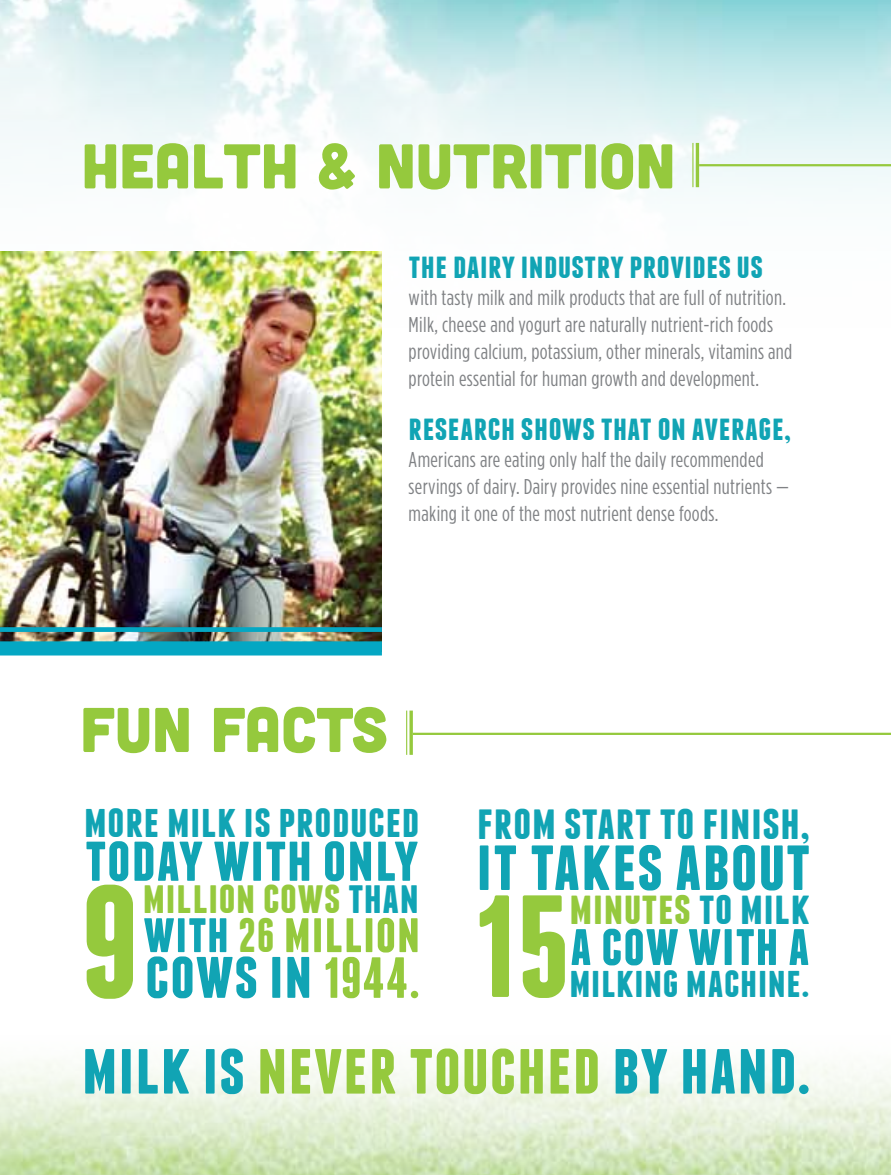
<style>
.page{position:relative;width:891px;height:1175px;background:#fff}
.page>*{position:absolute;margin:0;border:0;box-sizing:border-box;transform-origin:0 0}
.t1{font:700 159.75px "Franchise";color:#95c93d}
.t2{font:700 145.12px "Franchise";color:#95c93d}
.t3{font:700 74.25px "Franchise";letter-spacing:.015em;color:#11a4b4}
.t4{font:700 68.17px "Franchise";letter-spacing:.015em;color:#11a4b4}
.t5{font:700 65.25px "Franchise";letter-spacing:.015em;color:#11a4b4}
.t6{font:63px "Cubano";color:#95c93d}
.t7{font:700 59.85px "Franchise";letter-spacing:.015em;color:#11a4b4}
.t8{font:700 56.48px "Franchise";letter-spacing:.015em;color:#95c93d}
.t9{font:700 49.73px "Franchise";letter-spacing:.015em;color:#11a4b4}
.t10{font:700 47.7px "Franchise";letter-spacing:.015em;color:#95c93d}
.t11{font:700 47.25px "Franchise";letter-spacing:.015em;color:#11a4b4}
.t12{font:700 46.8px "Franchise";letter-spacing:.015em;color:#95c93d}
.t13{font:700 43.88px "Franchise";letter-spacing:.015em;color:#11a4b4}
.t14{font:700 36px "Franchise";letter-spacing:.015em;color:#11a4b4}
.t15{font:21.38px/27px "Gotham Condensed";letter-spacing:.015em;color:#808285}
.s1{color:#11a4b4}
.s2{font-size:48.6px}
.s3{font-size:57.82px;color:#95c93d}
.s4{color:#95c93d}
</style>
<div class="page">
<hr style="left:413px;top:732px;width:478px;height:3px;background:#95c93d">
<img style="left:0;top:251px;width:382px;height:390px">
<div style="left:0;top:627px;width:382px;height:5px;background:#04a7c3"></div>
<div style="left:0;top:641px;width:382px;height:14px;background:#04a7c3"></div>
<hr style="left:696px;top:143px;width:3px;height:44px;background:#95c93d">
<hr style="left:692px;top:143px;width:2px;height:44px;background:#95c93d">
<hr style="left:410px;top:710px;width:3px;height:45px;background:#95c93d">
<hr style="left:406px;top:710px;width:1px;height:45px;background:#95c93d">
<hr style="left:699px;top:164px;width:192px;height:2px;background:#95c93d">
<h3 class="t6" style="left:82px;top:126px;width:595px">HEALTH &amp; NUTRITION</h3>
<h3 class="t14" style="left:409px;top:249px;width:356px">THE DAIRY INDUSTRY PROVIDES US</h3>
<p class="t15" style="left:409px;top:284px;width:385px">with tasty milk and milk products that are full of nutrition.<br>Milk, cheese and yogurt are naturally nutrient-rich foods providing calcium, potassium, other minerals, vitamins and protein essential for human growth and development.</p>
<h3 class="t14" style="left:409px;top:411px;width:384px">RESEARCH SHOWS THAT ON AVERAGE,</h3>
<p class="t15" style="left:409px;top:446px;width:382px">Americans are eating only half the daily recommended servings of dairy. Dairy provides nine essential nutrients — making it one of the most nutrient dense foods.</p>
<h3 class="t6" style="left:80px;top:689px;width:309px">FUN FACTS</h3>
<h3 class="t11" style="left:84px;top:798px;width:337px">MORE MILK IS PRODUCED</h3>
<h3 class="t5" style="left:85px;top:827px;width:335px">TODAY WITHONLY</h3>
<h3 class="t12" style="left:143px;top:874px;width:278px">MILLION COWS <span class="s1">THAN</span></h3>
<h3 class="t8" style="left:144px;top:906px;width:278px"><span class="s1">WITH</span> <span class="s2">26</span> MILLION</h3>
<h3 class="t4" style="left:145px;top:942px;width:276px">COWSIN <span class="s3">1944.</span></h3>
<h1 class="t1" style="left:80px;top:867px;width:61px">9</h1>
<h3 class="t9" style="left:477px;top:798px;width:334px">FROM START TO FINISH,</h3>
<h3 class="t3" style="left:476px;top:829px;width:336px">IT TAKES ABOUT</h3>
<h3 class="t10" style="left:569px;top:885px;width:242px">MINUTES <span class="s1">TO MILK</span></h3>
<h3 class="t7" style="left:570px;top:916px;width:241px">A COW WITH A</h3>
<h2 class="t2" style="left:474px;top:878px;width:98px">15</h2>
<h3 class="t13" style="left:569px;top:961px;width:241px">MILKING MACHINE.</h3>
<h3 class="t3" style="left:82px;top:1033px;width:730px">MILK IS <span class="s4">NEVER TOUCHED</span>BY HAND.</h3>
</div>
